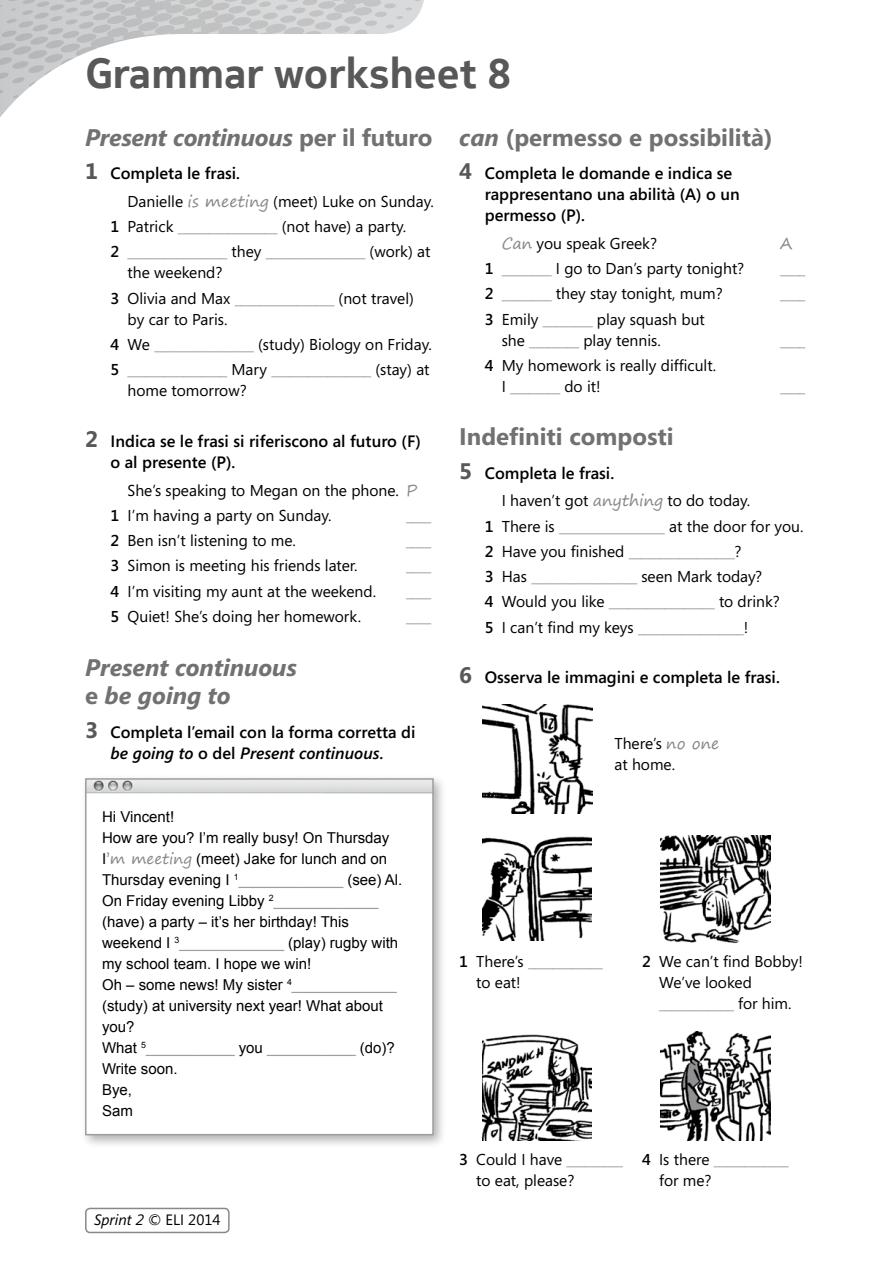
<style>
.page{position:relative;width:893px;height:1263px;background:#fff}
.page>*{position:absolute;margin:0;border:0;box-sizing:border-box;transform-origin:0 0}
.t1{font:700 42px "Nokia Pure Text";color:#58585a}
.t2{font:italic 700 24px/28.2px "Segoe";color:#707172}
.t3{font:700 24px "Segoe";color:#707172}
.t4{font:600 16.5px/21px "Segoe";color:#000}
.t5{font:15.75px/25.2px "Segoe";color:#000}
.t6{font:15.75px "Segoe";color:#9c9e9f}
.t7{font:15.75px "Segoe Print";color:#87888a}
.t8{font:15px/21px "Arial";color:#000}
.t9{font:15px "Segoe";color:#000}
.s1{font-style:normal}
.s2{font-weight:700;font-size:22.5px;color:#58585a}
.s3{font-family:"Segoe Print";color:#87888a}
.s4{font-weight:600}
.s5{color:#9c9e9f}
.s6{font-style:italic}
</style>
<div class="page">
<svg style="left:0;top:0;width:424px;height:117px"></svg>
<div style="left:85px;top:1208px;width:145px;height:25px;border:2px solid #87888a;border-radius:4px"></div>
<div style="left:80px;top:773px;width:367px;height:376px;background:#000;opacity:.3"></div>
<img style="left:88px;top:781px;width:343px;height:351px">
<div style="left:85px;top:778px;width:349px;height:357px;border:2px solid #9c9e9f"></div>
<img style="left:482px;top:704px;width:110px;height:110px">
<img style="left:482px;top:836px;width:109px;height:104px">
<img style="left:661px;top:836px;width:109px;height:108px">
<img style="left:482px;top:1034px;width:109px;height:107px">
<img style="left:661px;top:1032px;width:109px;height:109px">
<h1 class="t1" style="left:85px;top:46px;width:428px">Grammar worksheet 8</h1>
<h2 class="t2" style="left:85px;top:123px;width:349px">Present continuous <span class="s1">per il futuro</span></h2>
<p class="t4" style="left:85px;top:163px;width:156px"><span class="s2">1</span> Completa le frasi.</p>
<p class="t5" style="left:111px;top:188px;width:325px;text-indent:17px">Danielle <span class="s3">is meeting</span> (meet) Luke on Sunday.<br><span class="s4">1</span> Patrick <span class="s5">________________</span> (not have) a party.<br><span class="s4">2</span> <span class="s5">________________</span> they <span class="s5">________________</span> (work) at</p>
<p class="t5" style="left:111px;top:260px;width:305px;text-indent:17px">the weekend?<br><span class="s4">3</span> Olivia and Max <span class="s5">________________</span> (not travel)</p>
<p class="t5" style="left:111px;top:306px;width:323px;text-indent:17px">by car to Paris.<br><span class="s4">4</span> We <span class="s5">________________</span> (study) Biology on Friday.<br><span class="s4">5</span> <span class="s5">________________</span> Mary <span class="s5">________________</span> (stay) at</p>
<p class="t5" style="left:128px;top:377px;width:121px">home tomorrow?</p>
<p class="t4" style="left:111px;top:431px;width:312px;text-indent:-26px"><span class="s2">2</span> Indica se le frasi si riferiscono al futuro (F) o al presente (P).</p>
<p class="t5" style="left:111px;top:477px;width:308px;text-indent:17px">She’s speaking to Megan on the phone. <span class="s3">P<br></span><span class="s4">1</span> I’m having a party on Sunday.</p>
<p class="t6" style="left:406px;top:504px;width:27px">____</p>
<p class="t5" style="left:111px;top:527px;width:187px"><span class="s4">2</span> Ben isn’t listening to me.</p>
<p class="t6" style="left:406px;top:530px;width:27px">____</p>
<p class="t5" style="left:111px;top:553px;width:248px"><span class="s4">3</span> Simon is meeting his friends later.</p>
<p class="t6" style="left:406px;top:555px;width:27px">____</p>
<p class="t5" style="left:111px;top:578px;width:267px"><span class="s4">4</span> I’m visiting my aunt at the weekend.</p>
<p class="t6" style="left:406px;top:580px;width:27px">____</p>
<p class="t5" style="left:111px;top:603px;width:252px"><span class="s4">5</span> Quiet! She’s doing her homework.</p>
<p class="t6" style="left:406px;top:605px;width:27px">____</p>
<h2 class="t2" style="left:85px;top:654px;width:214px">Present continuous <span class="s1">e</span> be going to</h2>
<p class="t4" style="left:85px;top:722px;width:332px;text-align:center"><span class="s2">3</span> Completa l’email con la forma corretta di <span class="s6">be going to</span> o del <span class="s6">Present continuous</span>.</p>
<h2 class="t3" style="left:459px;top:120px;width:315px"><span class="s6">can</span> (permesso e possibilità)</h2>
<p class="t4" style="left:485px;top:163px;width:257px;text-indent:-26px"><span class="s2">4</span> Completa le domande e indica se rappresentano una abilità (A) o un permesso (P).</p>
<p class="t5" style="left:502px;top:230px;width:157px"><span class="s3">Can</span> you speak Greek?</p>
<p class="t7" style="left:780px;top:229px;width:14px">A</p>
<p class="t5" style="left:485px;top:255px;width:261px"><span class="s4">1</span> <span class="s5">________</span> I go to Dan’s party tonight?</p>
<p class="t6" style="left:780px;top:258px;width:27px">____</p>
<p class="t5" style="left:485px;top:281px;width:240px"><span class="s4">2</span> <span class="s5">________</span> they stay tonight, mum?</p>
<p class="t6" style="left:780px;top:283px;width:27px">____</p>
<p class="t5" style="left:502px;top:308px;width:205px;line-height:21px;text-indent:-17px"><span class="s4">3</span> Emily <span class="s5">________</span> play squash but she <span class="s5">________</span> play tennis.</p>
<p class="t6" style="left:780px;top:329px;width:27px">____</p>
<p class="t5" style="left:502px;top:354px;width:216px;line-height:21px;text-indent:-17px"><span class="s4">4</span> My homework is really difficult.<br>I <span class="s5">________</span> do it!</p>
<p class="t6" style="left:780px;top:375px;width:27px">____</p>
<h2 class="t3" style="left:459px;top:420px;width:216px">Indefiniti composti</h2>
<p class="t4" style="left:459px;top:463px;width:156px"><span class="s2">5</span> Completa le frasi.</p>
<p class="t5" style="left:485px;top:488px;width:320px;text-indent:17px">I haven’t got <span class="s3">anything</span> to do today.<br><span class="s4">1</span> There is <span class="s5">_________________</span> at the door for you.<br><span class="s4">2</span> Have you finished <span class="s5">_________________</span>?<br><span class="s4">3</span> Has <span class="s5">_________________</span> seen Mark today?<br><span class="s4">4</span> Would you like <span class="s5">_________________</span> to drink?<br><span class="s4">5</span> I can’t find my keys <span class="s5">_________________</span>!</p>
<p class="t4" style="left:459px;top:667px;width:322px"><span class="s2">6</span> Osserva le immagini e completa le frasi.</p>
<p class="t5" style="left:614px;top:732px;width:107px;line-height:21px">There’s <span class="s3">no one </span>at home.</p>
<p class="t8" style="left:102px;top:806px;width:302px">Hi Vincent!<br>How are you? I’m really busy! On Thursday<br>I<span class="s3">’m meeting</span> (meet) Jake for lunch and on<br>Thursday evening I <sup>1</sup><span class="s5">_____________</span> (see) Al.<br>On Friday evening Libby <sup>2</sup><span class="s5">_____________ </span>(have) a party – it’s her birthday! This weekend I <sup>3</sup><span class="s5">_____________</span> (play) rugby with my school team. I hope we win!<br>Oh – some news! My sister <sup>4</sup><span class="s5">_____________ </span>(study) at university next year! What about you?<br>What <sup>5</sup><span class="s5">___________</span> you <span class="s5">___________</span> (do)?<br>Write soon.<br>Bye,<br>Sam</p>
<p class="t9" style="left:94px;top:1210px;width:128px"><span class="s6">Sprint 2</span> © ELI 2014</p>
<p class="t5" style="left:476px;top:950px;width:128px;line-height:21px;text-indent:-17px"><span class="s4">1</span> There’s <span class="s5">____________ </span>to eat!</p>
<p class="t5" style="left:659px;top:950px;width:145px;line-height:21px;text-indent:-17px"><span class="s4">2</span> We can’t find Bobby!<br>We’ve looked <span class="s5">____________</span> for him.</p>
<p class="t5" style="left:476px;top:1149px;width:148px;line-height:21px;text-indent:-17px"><span class="s4">3</span> Could I have <span class="s5">_________ </span>to eat, please?</p>
<p class="t5" style="left:659px;top:1148px;width:131px;line-height:21px;text-indent:-17px"><span class="s4">4</span> Is there <span class="s5">____________ </span>for me?</p>
</div>
